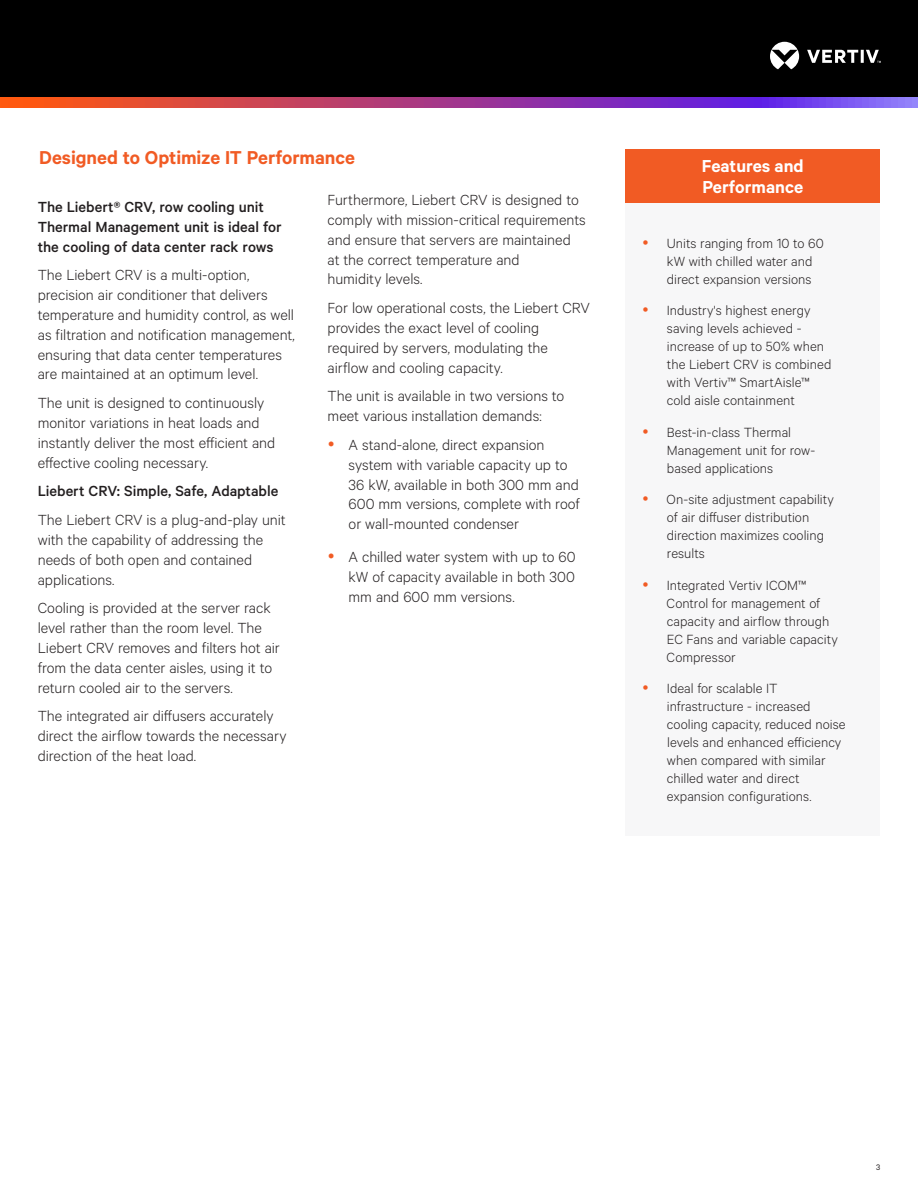
<style>
.page{position:relative;width:918px;height:1188px;background:#fff}
.page>*{position:absolute;margin:0;border:0;box-sizing:border-box;transform-origin:0 0}
.Vertiv_Orange_Main_H{font:600 21px "Calibre";letter-spacing:-.005em;color:#f15b24}
.Orange_Box_Heading{font:600 19.5px "Calibre";color:#fff}
.Vertiv_Body_Text{font:300 16.5px/19.8px "Calibre";color:#231f20}
.Vertiv_Body_Text-2{font:500 16.5px/19.8px "Calibre";letter-spacing:-.005em;color:#231f20}
.t1{font:300 15px/18px "Calibre";color:#231f20}
.t2{font:9px "Calibre";color:#231f20}
</style>
<div class="page">
<div style="left:0;top:0;width:918px;height:108px;background:#000"></div>
<svg style="left:770px;top:42px;width:111px;height:27px"></svg>
<svg style="left:0;top:98px;width:918px;height:10px;background:#a73f8c"></svg>
<div style="left:626px;top:203px;width:254px;height:633px;background:#f7f7f8"></div>
<div style="left:626px;top:149px;width:254px;height:54px;background:#f15b24"></div>
<p class="Vertiv_Orange_Main_H" style="left:39px;top:145px;width:317px">Designed to Optimize IT Performance</p>
<p class="Vertiv_Body_Text-2" style="left:38px;top:197px;width:245px">The Liebert® CRV, row cooling unit<br>Thermal Management unit is ideal for the cooling of data center rack rows</p>
<p class="Vertiv_Body_Text" style="left:38px;top:265px;width:259px">The Liebert CRV is a multi-option, precision air conditioner that delivers temperature and humidity control, as well as filtration and notification management, ensuring that data center temperatures are maintained at an optimum level.</p>
<p class="Vertiv_Body_Text" style="left:38px;top:392px;width:239px">The unit is designed to continuously monitor variations in heat loads and instantly deliver the most efficient and effective cooling necessary.</p>
<p class="Vertiv_Body_Text-2" style="left:38px;top:481px;width:242px">Liebert CRV: Simple, Safe, Adaptable</p>
<p class="Vertiv_Body_Text" style="left:38px;top:509px;width:250px">The Liebert CRV is a plug-and-play unit with the capability of addressing the needs of both open and contained applications.</p>
<p class="Vertiv_Body_Text" style="left:38px;top:598px;width:244px">Cooling is provided at the server rack level rather than the room level. The Liebert CRV removes and filters hot air from the data center aisles, using it to return cooled air to the servers.</p>
<p class="Vertiv_Body_Text" style="left:38px;top:706px;width:250px">The integrated air diffusers accurately direct the airflow towards the necessary direction of the heat load.</p>
<p class="Vertiv_Body_Text" style="left:328px;top:189px;width:260px">Furthermore, Liebert CRV is designed to comply with mission-critical requirements and ensure that servers are maintained at the correct temperature and<br>humidity levels.</p>
<p class="Vertiv_Body_Text" style="left:328px;top:297px;width:264px">For low operational costs, the Liebert CRV provides the exact level of cooling required by servers, modulating the airflow and cooling capacity.</p>
<p class="Vertiv_Body_Text" style="left:328px;top:386px;width:238px">The unit is available in two versions to meet various installation demands:</p>
<p class="Vertiv_Body_Text" style="left:349px;top:434px;width:233px">A stand-alone, direct expansion system with variable capacity up to<br>36 kW, available in both 300 mm and<br>600 mm versions, complete with roof or wall-mounted condenser</p>
<p class="Vertiv_Body_Text" style="left:349px;top:547px;width:229px;text-align:justify">A chilled water system with up to 60 kW of capacity available in both 300 mm and 600 mm versions.</p>
<p class="Orange_Box_Heading" style="left:702px;top:154px;width:103px">Features and</p>
<p class="Orange_Box_Heading" style="left:703px;top:175px;width:102px">Performance</p>
<p class="t1" style="left:667px;top:233px;width:159px">Units ranging from 10 to 60 kW with chilled water and direct expansion versions</p>
<p class="t1" style="left:667px;top:301px;width:166px">Industry's highest energy saving levels achieved - increase of up to 50% when the Liebert CRV is combined with Vertiv™ SmartAisle™ cold aisle containment</p>
<p class="t1" style="left:667px;top:422px;width:150px">Best-in-class Thermal<br>Management unit for row&shy;based applications</p>
<p class="t1" style="left:667px;top:490px;width:169px">On-site adjustment capability of air diffuser distribution direction maximizes cooling results</p>
<p class="t1" style="left:667px;top:575px;width:173px">Integrated Vertiv ICOM™<br>Control for management of capacity and airflow through<br>EC Fans and variable capacity<br>Compressor</p>
<p class="t1" style="left:667px;top:679px;width:180px">Ideal for scalable IT infrastructure - increased cooling capacity, reduced noise levels and enhanced efficiency when compared with similar chilled water and direct expansion configurations.</p>
<p class="t2" style="left:876px;top:1162px;width:6px">3</p>
</div>
